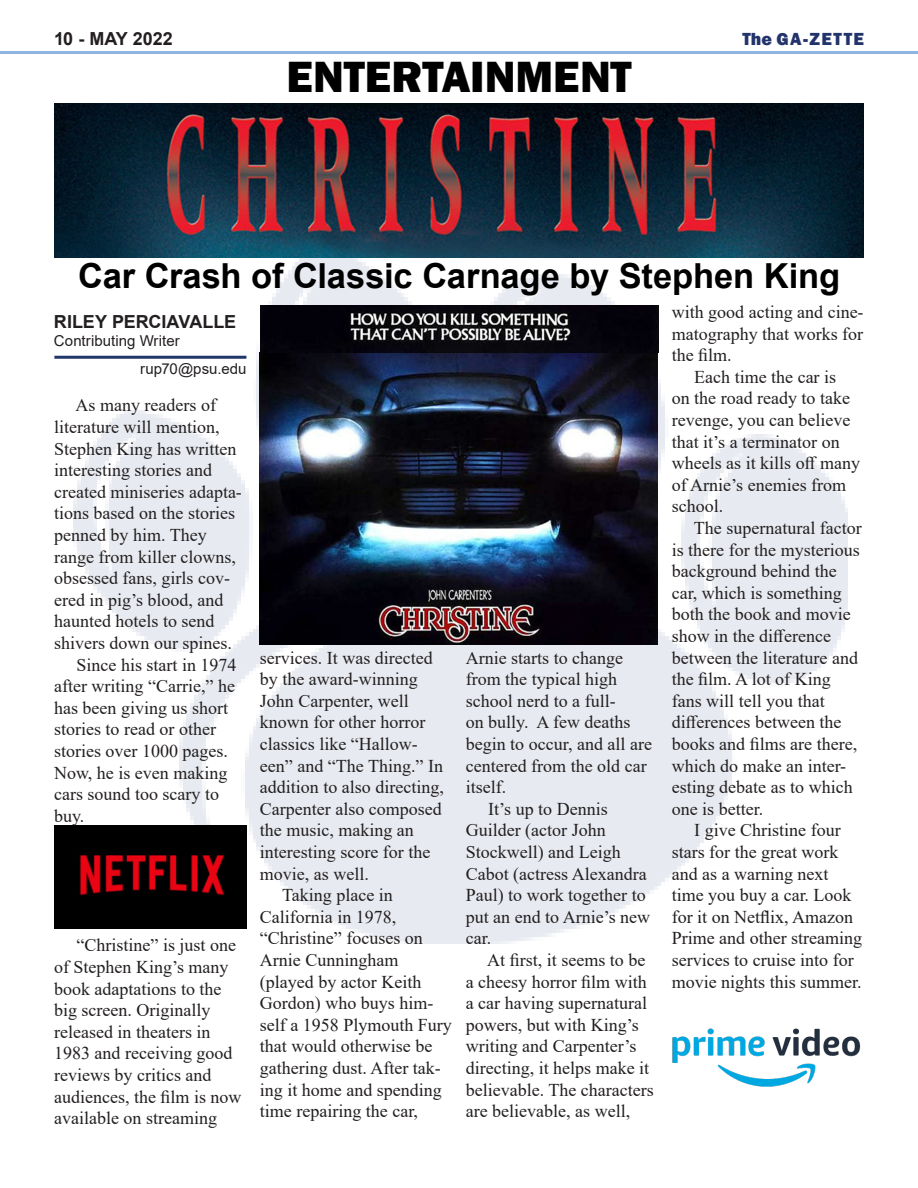
<style>
.page{position:relative;width:918px;height:1188px;background:#fff}
.page>*{position:absolute;margin:0;border:0;box-sizing:border-box;transform-origin:0 0}
.t1{font:800 45px "Franklin Gothic";color:#000}
.t2{font:700 34.5px "Arial";letter-spacing:-.005em;color:#000}
.t3{font:18px/21.6px "Times New Roman";color:#231f20}
.t4{font:700 18px "Arial";letter-spacing:-.01em;color:#231f20}
.t5{font:800 18px "Franklin Gothic";letter-spacing:.07em;color:#22346b}
.t6{font:15px "Arial";color:#231f20}
</style>
<div class="page">
<hr style="left:0;top:51px;width:918px;height:3px;background:#90b6df">
<img style="left:54px;top:257px;width:810px;height:687px">
<hr style="left:54px;top:356px;width:192px;height:3px;background:#21356b">
<img style="left:260px;top:305px;width:398px;height:339px">
<img style="left:54px;top:103px;width:810px;height:154px">
<img style="left:54px;top:825px;width:192px;height:104px">
<img style="left:672px;top:1028px;width:189px;height:59px">
<p class="t4" style="left:54px;top:26px;width:120px">10 - MAY 2022</p>
<p class="t5" style="left:742px;top:27px;width:123px">The GA-ZETTE</p>
<p class="t1" style="left:287px;top:48px;width:347px">ENTERTAINMENT</p>
<p class="t2" style="left:78px;top:252px;width:764px">Car Crash of Classic Carnage by Stephen King</p>
<p class="t4" style="left:54px;top:309px;width:184px">RILEY PERCIAVALLE</p>
<p class="t6" style="left:54px;top:330px;width:127px">Contributing Writer</p>
<p class="t6" style="left:140px;top:358px;width:108px">rup70@psu.edu</p>
<p class="t3" style="left:672px;top:301px;width:193px;text-align:justify">with good acting and cine&shy;matography that works for the film.</p>
<p class="t3" style="left:672px;top:365px;width:190px;text-indent:22px">Each time the car is<br>on the road ready to take revenge, you can believe that it’s a terminator on wheels as it kills off many of Arnie’s enemies from school.</p>
<p class="t3" style="left:672px;top:517px;width:192px;text-indent:22px">The supernatural factor is there for the mysterious background behind the car, which is something both the book and movie show in the difference between the literature and the film. A lot of King fans will tell you that differences between the books and films are there, which do make an inter&shy;esting debate as to which one is better.</p>
<p class="t3" style="left:672px;top:819px;width:192px;text-indent:22px">I give Christine four stars for the great work and as a warning next time you buy a car. Look for it on Netflix, Amazon<br>Prime and other streaming services to cruise into for movie nights this summer.</p>
<p class="t3" style="left:54px;top:394px;width:189px;text-indent:22px">As many readers of literature will mention,<br>Stephen King has written interesting stories and created miniseries adapta&shy;tions based on the stories penned by him. They range from killer clowns, obsessed fans, girls cov&shy;ered in pig’s blood, and haunted hotels to send shivers down our spines.</p>
<p class="t3" style="left:54px;top:653px;width:184px;text-indent:22px">Since his start in 1974 after writing “Carrie,” he has been giving us short stories to read or other stories over 1000 pages.<br>Now, he is even making cars sound too scary to buy.</p>
<p class="t3" style="left:260px;top:646px;width:185px">services. It was directed by the award-winning<br>John Carpenter, well known for other horror classics like “Hallow&shy;een” and “The Thing.” In addition to also directing,<br>Carpenter also composed the music, making an interesting score for the movie, as well.</p>
<p class="t3" style="left:282px;top:884px;width:112px">Taking place in</p>
<p class="t3" style="left:260px;top:905px;width:138px">California in 1978,</p>
<p class="t3" style="left:260px;top:927px;width:164px">“Christine” focuses on</p>
<p class="t3" style="left:260px;top:949px;width:194px">Arnie Cunningham (played by actor Keith<br>Gordon) who buys him&shy;self a 1958 Plymouth Fury that would otherwise be gathering dust. After tak&shy;ing it home and spending time repairing the car,</p>
<p class="t3" style="left:466px;top:646px;width:188px">Arnie starts to change from the typical high school nerd to a full-<br>on bully. A few deaths begin to occur, and all are centered from the old car itself.</p>
<p class="t3" style="left:488px;top:797px;width:121px">It’s up to Dennis</p>
<p class="t3" style="left:466px;top:819px;width:141px">Guilder (actor John</p>
<p class="t3" style="left:466px;top:841px;width:186px">Stockwell) and Leigh<br>Cabot (actress Alexandra<br>Paul) to work together to put an end to Arnie’s new car.</p>
<p class="t3" style="left:466px;top:949px;width:190px;text-indent:22px">At first, it seems to be a cheesy horror film with a car having supernatural powers, but with King’s writing and Carpenter’s directing, it helps make it believable. The characters are believable, as well,</p>
<p class="t3" style="left:54px;top:934px;width:189px;text-indent:22px">“Christine” is just one of Stephen King’s many book adaptations to the big screen. Originally released in theaters in<br>1983 and receiving good reviews by critics and audiences, the film is now available on streaming</p>
</div>
